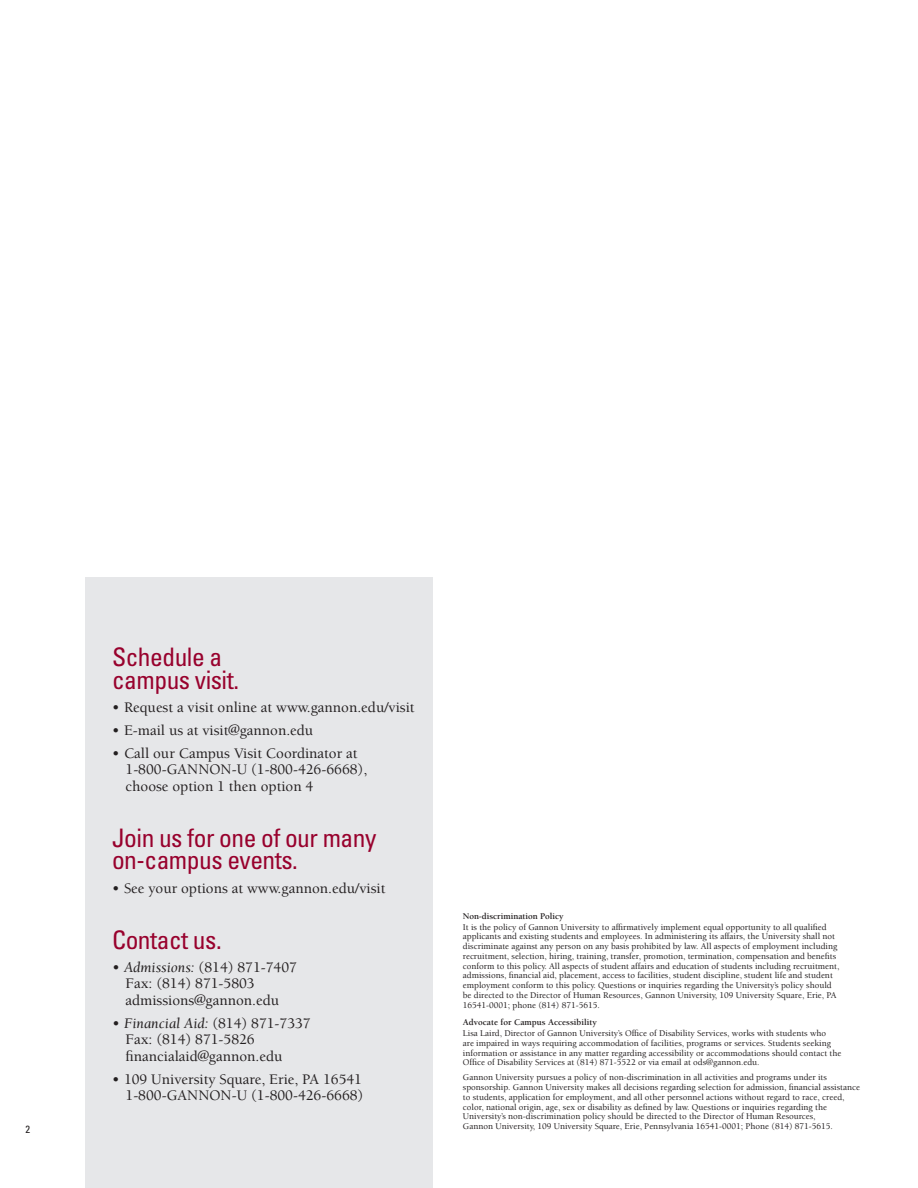
<style>
.page{position:relative;width:918px;height:1188px;background:#fff}
.page>*{position:absolute;margin:0;border:0;box-sizing:border-box;transform-origin:0 0}
.Visit_Head{font:condensed 25.5px/22.5px "Univers LT Std";letter-spacing:-.02em;color:#98012d}
.t1{font:500 15px/16.5px "Berkeley Std";color:#231f20}
.t2{font:condensed 10.5px "Univers LT Std";color:#231f20}
.policy_text{font:500 9px/9.8px "Berkeley Std";color:#231f20}
.policy_head{font:700 9px "Berkeley Std";color:#231f20}
.s1{font-weight:400;font-style:italic}
</style>
<div class="page">
<div style="left:85px;top:577px;width:348px;height:611px;background:#e6e7e9"></div>
<p class="t2" style="left:26px;top:1123px;width:6px">2</p>
<p class="Visit_Head" style="left:112px;top:645px;width:128px">Schedule a campus visit.</p>
<p class="t1" style="left:112px;top:699px;width:304px">• Request a visit online at www.gannon.edu/visit</p>
<p class="t1" style="left:112px;top:722px;width:203px">• E-mail us at visit@gannon.edu</p>
<p class="t1" style="left:126px;top:745px;width:243px;text-indent:-14px">• Call our Campus Visit Coordinator at<br>1-800-GANNON-U (1-800-426-6668), choose option 1 then option 4</p>
<p class="Visit_Head" style="left:112px;top:826px;width:266px">Join us for one of our many</p>
<p class="Visit_Head" style="left:112px;top:849px;width:187px">on-campus events.</p>
<p class="t1" style="left:112px;top:880px;width:275px">• See your options at www.gannon.edu/visit</p>
<p class="Visit_Head" style="left:112px;top:928px;width:111px">Contact us.</p>
<p class="t1" style="left:126px;top:959px;width:173px;text-indent:-14px"><span class="s1">• Admissions:</span> (814) 871-7407<br>Fax: (814) 871-5803 admissions@gannon.edu</p>
<p class="t1" style="left:126px;top:1015px;width:187px;text-indent:-14px"><span class="s1">• Financial Aid:</span> (814) 871-7337<br>Fax: (814) 871-5826 financialaid@gannon.edu</p>
<p class="t1" style="left:112px;top:1071px;width:253px;text-align:right">• 109 University Square, Erie, PA 16541<br>1-800-GANNON-U (1-800-426-6668)</p>
<p class="policy_head" style="left:463px;top:911px;width:102px">Non-discrimination Policy</p>
<p class="policy_text" style="left:463px;top:922px;width:378px">It is the policy of Gannon University to affirmatively implement equal opportunity to all qualified applicants and existing students and employees. In administering its affairs, the University shall not discriminate against any person on any basis prohibited by law. All aspects of employment including recruitment, selection, hiring, training, transfer, promotion, termination, compensation and benefits conform to this policy. All aspects of student affairs and education of students including recruitment, admissions, financial aid, placement, access to facilities, student discipline, student life and student employment conform to this policy. Questions or inquiries regarding the University’s policy should be directed to the Director of Human Resources, Gannon University, 109 University Square, Erie, PA 16541-0001; phone (814) 871-5615.</p>
<p class="policy_head" style="left:463px;top:1018px;width:136px">Advocate for Campus Accessibility</p>
<p class="policy_text" style="left:463px;top:1028px;width:380px">Lisa Laird, Director of Gannon University’s Office of Disability Services, works with students who<br>are impaired in ways requiring accommodation of facilities, programs or services. Students seeking information or assistance in any matter regarding accessibility or accommodations should contact the Office of Disability Services at (814) 871-5522 or via email at ods@gannon.edu.</p>
<p class="policy_text" style="left:463px;top:1073px;width:399px">Gannon University pursues a policy of non-discrimination in all activities and programs under its sponsorship. Gannon University makes all decisions regarding selection for admission, financial assistance to students, application for employment, and all other personnel actions without regard to race, creed, color, national origin, age, sex or disability as defined by law. Questions or inquiries regarding the University’s non-discrimination policy should be directed to the Director of Human Resources,<br>Gannon University, 109 University Square, Erie, Pennsylvania 16541-0001; Phone (814) 871-5615.</p>
</div>
